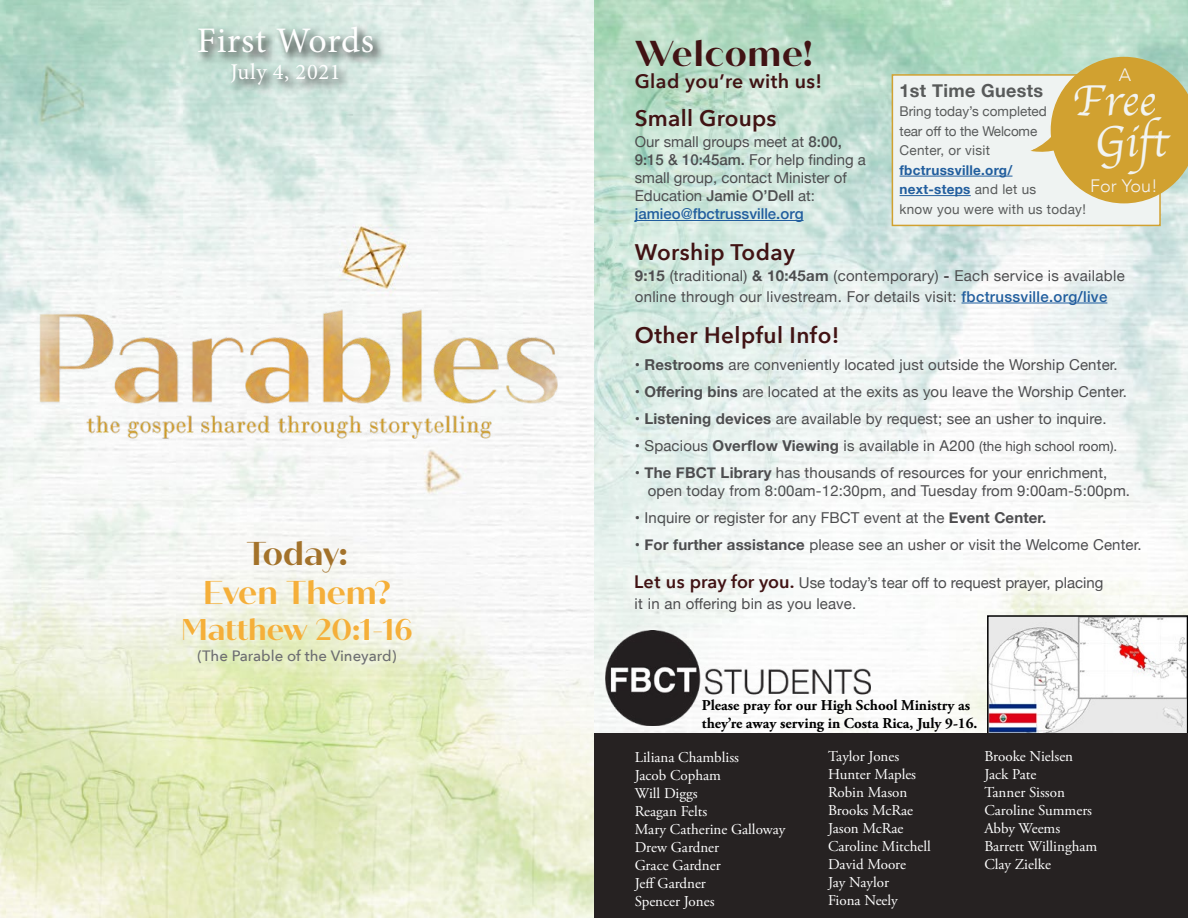
<style>
.page{position:relative;width:1188px;height:918px;background:#fff}
.page>*{position:absolute;margin:0;border:0;box-sizing:border-box;transform-origin:0 0}
.t1{font:45.15px/41px "Apple Chancery";color:#f2f4f2;text-align:center}
.t2{font:36px "Minion Pro";letter-spacing:.02em;color:#fff}
.t3{font:700 36px "Quiche Sans";letter-spacing:.02em;color:#411314}
.t4{font:700 33px "Quiche Sans";letter-spacing:-.005em;color:#f5af39}
.t5{font:700 33px "Quiche Sans";letter-spacing:-.01em;color:#a3722a}
.t6{font:700 30px "Quiche Sans";letter-spacing:-.005em;color:#f5af39}
.t7{font:600 22.5px "Avenir Next";letter-spacing:.02em;color:#411314}
.t8{font:22.5px "Minion Pro";letter-spacing:.025em;color:#fff}
.t9{font:600 19.5px "Avenir Next";letter-spacing:.02em;color:#411314}
.t10{font:700 18px "Helvetica Neue";letter-spacing:.02em;color:#585a5a}
.t11{font:300 18px "Avenir";color:#f4f2f2}
.t12{font:15px/18px "Helvetica Neue";letter-spacing:.01em;color:#4d4d4f}
.t13{font:15px/18px "Adobe Garamond Pro";color:#fff}
.t14{font:700 15px/18px "Adobe Garamond Pro";color:#000}
.t15{font:500 15px "Avenir Next";color:#6d6e71}
.t16{font:13.5px/19.5px "Helvetica Neue";letter-spacing:.02em;color:#585a5a}
.t17{font:13.5px/19.5px "Helvetica Neue";color:#585a5a}
.s1{font-weight:700;color:#215e9e}
.s2{font-weight:500}
.s3{font-weight:500;color:#215e9e}
.s4{font-weight:700}
.s5{font-size:13.5px}
.s6{font-family:"Avenir Next";font-weight:600;font-size:18px;color:#411314}
</style>
<div class="page">
<img style="left:594px;top:0;width:594px;height:734px">
<img style="left:990px;top:618px;width:195px;height:114px">
<div style="left:987px;top:615px;width:201px;height:120px;border:2px solid #000"></div>
<div style="left:578px;top:734px;width:610px;height:184px;background:#262222"></div>
<div style="left:892px;top:74px;width:269px;height:152px;background:#eff3f2;border:2px solid #d1a130"></div>
<hr style="left:900px;top:176px;width:113px;height:1px;background:#215e9e">
<hr style="left:900px;top:195px;width:71px;height:1px;background:#215e9e">
<svg style="left:1028px;top:57px;width:160px;height:146px"></svg>
<hr style="left:635px;top:220px;width:169px;height:1px;background:#215e9e">
<hr style="left:962px;top:303px;width:145px;height:1px;background:#215e9e">
<div style="left:597px;top:621px;width:282px;height:113px;background:#fff"></div>
<img style="left:605px;top:631px;width:265px;height:94px">
<img style="left:0;top:0;width:594px;height:918px">
<svg style="left:196px;top:24px;width:190px;height:73px;background:#bacdc6"></svg>
<img style="left:32px;top:283px;width:529px;height:189px">
<h2 class="t2" style="left:197px;top:16px;width:179px">First Words</h2>
<h3 class="t8" style="left:230px;top:57px;width:112px">July 4, 2021</h3>
<h3 class="t5" style="left:247px;top:533px;width:102px">Today:</h3>
<h3 class="t4" style="left:203px;top:573px;width:189px">Even Them?</h3>
<h3 class="t6" style="left:181px;top:612px;width:233px">Matthew 20:1-16</h3>
<p class="t15" style="left:198px;top:643px;width:200px">(The Parable of the Vineyard)</p>
<h2 class="t3" style="left:635px;top:32px;width:179px">Welcome!</h2>
<h3 class="t9" style="left:635px;top:65px;width:189px">Glad you’re with us!</h3>
<p class="t10" style="left:900px;top:76px;width:145px">1st Time Guests</p>
<p class="t17" style="left:900px;top:102px;width:149px">Bring today’s completed tear off to the Welcome<br>Center, or visit</p>
<p class="t16" style="left:900px;top:161px;width:188px"><span class="s1">fbctrussville.org/ next-steps</span> and let us<br>know you were with us today!</p>
<p class="t11" style="left:1119px;top:64px;width:14px">A</p>
<h1 class="t1" style="left:1072px;top:80px;width:98px">Free<br>Gift</h1>
<h3 class="t7" style="left:635px;top:99px;width:143px">Small Groups</h3>
<p class="t12" style="left:635px;top:134px;width:233px">Our small groups meet at <span class="s2">8:00,<br>9:15 &amp; 10:45am.</span> For help finding a small group, contact Minister of<br>Education <span class="s2">Jamie O’Dell</span> at: <span class="s3">jamieo@fbctrussville.org</span></p>
<h3 class="t7" style="left:635px;top:233px;width:162px">Worship Today</h3>
<p class="t12" style="left:635px;top:266px;width:491px;line-height:21px"><span class="s4">9:15</span> (traditional) <span class="s4">&amp; 10:45am</span> (contemporary) <span class="s4">-</span> Each service is available online through our livestream. For details visit: <span class="s3">fbctrussville.org/live</span></p>
<p class="t11" style="left:1090px;top:176px;width:69px">For You!</p>
<h3 class="t7" style="left:635px;top:316px;width:206px">Other Helpful Info!</h3>
<p class="t12" style="left:635px;top:357px;width:485px"><span class="s4">• Restrooms</span> are conveniently located just outside the Worship Center.</p>
<p class="t12" style="left:635px;top:384px;width:494px"><span class="s4">• Offering bins</span> are located at the exits as you leave the Worship Center.</p>
<p class="t12" style="left:635px;top:411px;width:473px"><span class="s4">• Listening devices</span> are available by request; see an usher to inquire.</p>
<p class="t12" style="left:635px;top:438px;width:484px"><span class="s4">•</span> Spacious <span class="s4">Overflow Viewing</span> is available in A200 <span class="s5">(the high school room).</span></p>
<p class="t12" style="left:648px;top:465px;width:484px;text-indent:-13px"><span class="s4">• The FBCT Library</span> has thousands of resources for your enrichment, open today from 8:00am-12:30pm, and Tuesday from 9:00am-5:00pm.</p>
<p class="t12" style="left:635px;top:510px;width:413px"><span class="s4">•</span> Inquire or register for any FBCT event at the <span class="s4">Event Center.</span></p>
<p class="t12" style="left:635px;top:537px;width:508px"><span class="s4">• For further assistance</span> please see an usher or visit the Welcome Center.</p>
<p class="t12" style="left:634px;top:573px;width:471px;line-height:21px"><span class="s6">Let us pray for you.</span> Use today’s tear off to request prayer, placing it in an offering bin as you leave.</p>
<p class="t14" style="left:702px;top:697px;width:277px">Please pray for our High School Ministry as they’re away serving in Costa Rica, July 9-16.</p>
<p class="t13" style="left:635px;top:749px;width:152px">Liliana Chambliss<br>Jacob Copham<br>Will Diggs<br>Reagan Felts<br>Mary Catherine Galloway<br>Drew Gardner<br>Grace Gardner<br>Jeff Gardner<br>Spencer Jones</p>
<p class="t13" style="left:828px;top:748px;width:104px">Taylor Jones<br>Hunter Maples<br>Robin Mason<br>Brooks McRae<br>Jason McRae<br>Caroline Mitchell<br>David Moore<br>Jay Naylor<br>Fiona Neely</p>
<p class="t13" style="left:984px;top:748px;width:114px">Brooke Nielsen<br>Jack Pate<br>Tanner Sisson<br>Caroline Summers<br>Abby Weems<br>Barrett Willingham<br>Clay Zielke</p>
</div>
